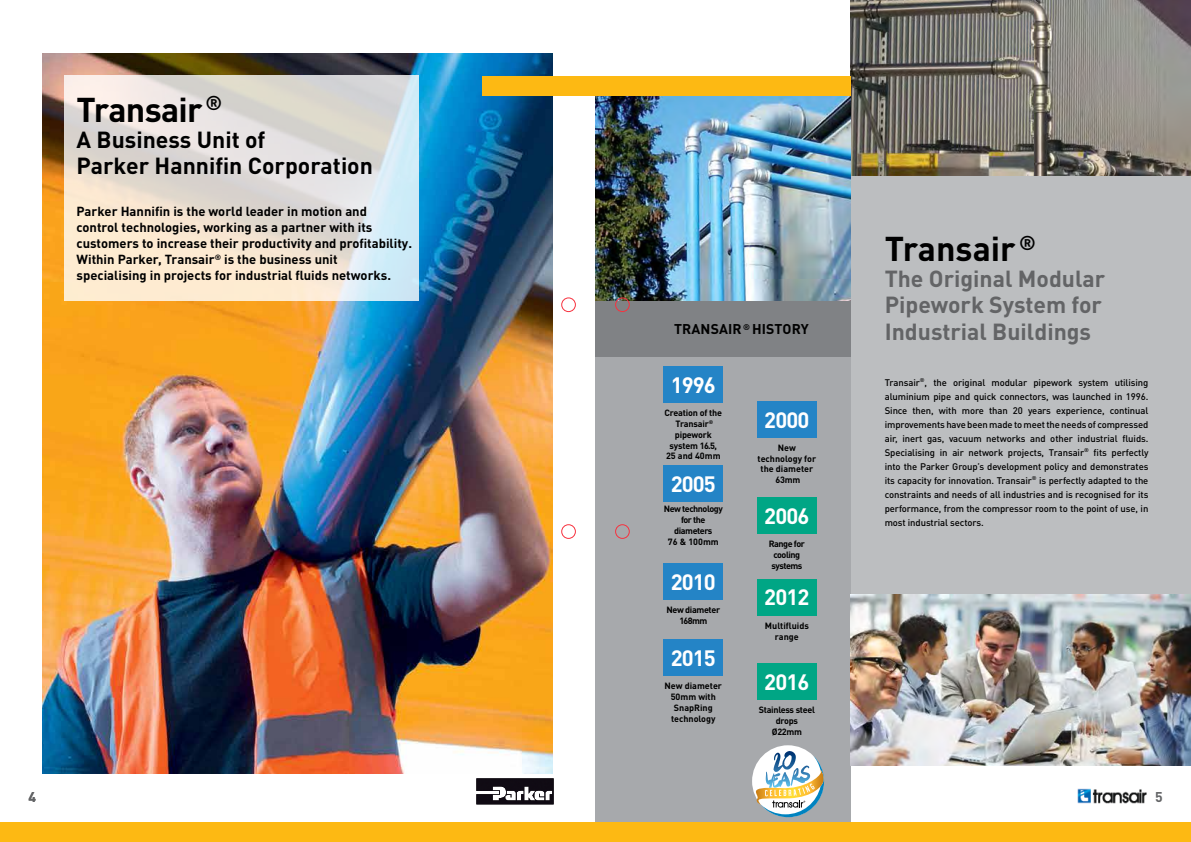
<style>
.page{position:relative;width:1191px;height:842px;background:#fff}
.page>*{position:absolute;margin:0;border:0;box-sizing:border-box;transform-origin:0 0}
.t1{font:700 34px "DINOT";letter-spacing:-.02em;color:#000}
.t2{font:700 34px "DINOT";color:#000}
.t3{font:700 23px/26.2px "DINOT";color:#636466}
.t4{font:700 23px/26.2px "DINOT";color:#000}
.t5{font:700 22px "DINOT";letter-spacing:-.04em;color:#fff}
.t6{font:700 14px "DINOT";color:#000}
.t7{font:700 14px "DINOT";color:#636466}
.t8{font:700 13px/16px "DINOT";color:#000}
.t9{font:500 9.5px/14px "DINOT";letter-spacing:-.01em;color:#000;text-align:justify}
.t10{font:700 9px/10.8px "DINOT";color:#000;text-align:center}
.t11{font:700 9px/10.8px "DINOT";letter-spacing:-.02em;color:#000;text-align:center}
.t12{font:700 9px/10.8px "DINOT";letter-spacing:-.05em;color:#000;text-align:center}
.t13{font:700 9px/10.8px "DINOT";letter-spacing:-.04em;color:#000;text-align:center}
</style>
<div class="page">
<div style="left:0;top:822px;width:1191px;height:20px;background:#fdb913"></div>
<img style="left:1077px;top:789px;width:70px;height:15px">
<div style="left:850px;top:162px;width:341px;height:435px;background:#bcbec0"></div>
<div style="left:595px;top:244px;width:255px;height:578px;background:#a7a9ac"></div>
<img style="left:43px;top:54px;width:510px;height:720px">
<img style="left:850px;top:0;width:341px;height:176px">
<div style="left:595px;top:300px;width:255px;height:57px;background:#808285"></div>
<img style="left:595px;top:96px;width:255px;height:204px">
<div style="left:482px;top:76px;width:368px;height:20px;background:#fdb913"></div>
<div style="left:752px;top:745px;width:72px;height:72px;background:#fff;border-radius:50%"></div>
<svg style="left:752px;top:751px;width:72px;height:66px"></svg>
<svg style="left:64px;top:76px;width:354px;height:225px;background:#e6e1d9"></svg>
<img style="left:476px;top:778px;width:77px;height:26px">
<img style="left:850px;top:594px;width:341px;height:171px">
<div style="left:663px;top:366px;width:60px;height:37px;background:#2484c6"></div>
<div style="left:663px;top:465px;width:60px;height:37px;background:#2484c6"></div>
<div style="left:757px;top:401px;width:59px;height:37px;background:#2484c6"></div>
<div style="left:663px;top:639px;width:60px;height:37px;background:#2484c6"></div>
<div style="left:663px;top:563px;width:60px;height:37px;background:#2484c6"></div>
<div style="left:757px;top:497px;width:59px;height:37px;background:#00a685"></div>
<div style="left:757px;top:579px;width:59px;height:36px;background:#00a685"></div>
<div style="left:757px;top:663px;width:59px;height:37px;background:#00a685"></div>
<div style="left:561px;top:298px;width:14px;height:14px;border:1px solid #f7323f;border-radius:50%"></div>
<div style="left:561px;top:524px;width:14px;height:15px;border:1px solid #f7323f;border-radius:50%"></div>
<div style="left:615px;top:298px;width:14px;height:14px;border:1px solid #f7323f;border-radius:50%"></div>
<div style="left:615px;top:524px;width:14px;height:15px;border:1px solid #f7323f;border-radius:50%"></div>
<h1 class="t1" style="left:77px;top:86px;width:147px">Transair <sup>®</sup></h1>
<h2 class="t4" style="left:77px;top:126px;width:298px">A Business Unit of<br>Parker Hannifin Corporation</h2>
<p class="t8" style="left:77px;top:203px;width:337px">Parker Hannifin is the world leader in motion and control technologies, working as a partner with its customers to increase their productivity and profitability.<br>Within Parker, Transair<sup>®</sup> is the business unit<br>specialising in projects for industrial fluids networks.</p>
<h3 class="t6" style="left:674px;top:320px;width:18px">Transair</h3>
<h3 class="t6" style="left:743px;top:320px;width:28px"><sup>®</sup> Histor</h3>
<h3 class="t6" style="left:801px;top:320px;width:10px">Y</h3>
<h3 class="t5" style="left:670px;top:370px;width:47px">1996</h3>
<p class="t11" style="left:664px;top:407px;width:59px">Creation of the<br>Transair<sup>® </sup>pipework system 16.5,<br>25 and 40mm</p>
<h3 class="t5" style="left:670px;top:469px;width:47px">2005</h3>
<p class="t12" style="left:664px;top:503px;width:60px">New technology for the diameters<br>76 &amp; 100mm</p>
<h3 class="t5" style="left:670px;top:567px;width:47px">2010</h3>
<p class="t13" style="left:666px;top:604px;width:55px">New diameter<br>168mm</p>
<h3 class="t5" style="left:670px;top:643px;width:47px">2015</h3>
<p class="t10" style="left:664px;top:680px;width:59px">New diameter<br>50mm with<br>SnapRing technology</p>
<h3 class="t5" style="left:764px;top:405px;width:47px">2000</h3>
<p class="t10" style="left:757px;top:442px;width:60px">New technology for the diameter<br>63mm</p>
<h3 class="t5" style="left:764px;top:501px;width:47px">2006</h3>
<p class="t12" style="left:769px;top:538px;width:38px;text-align:left">Range for cooling systems</p>
<h3 class="t5" style="left:764px;top:583px;width:47px">2012</h3>
<p class="t10" style="left:765px;top:620px;width:46px">Multifluids range</p>
<h3 class="t5" style="left:764px;top:667px;width:47px">2016</h3>
<p class="t11" style="left:759px;top:704px;width:58px">Stainless steel drops<br>Ø22mm</p>
<h1 class="t2" style="left:884px;top:225px;width:152px">Transair <sup>®</sup></h1>
<h2 class="t3" style="left:884px;top:265px;width:222px">The Original Modular<br>Pipework System for<br>Industrial Buildings</h2>
<p class="t9" style="left:884px;top:375px;width:265px">Transair<sup>®</sup>, the original modular pipework system utilising aluminium pipe and quick connectors, was launched in 1996.<br>Since then, with more than 20 years experience, continual improvements have been made to meet the needs of compressed air, inert gas, vacuum networks and other industrial fluids.<br>Specialising in air network projects, Transair<sup>®</sup> fits perfectly into the Parker Group’s development policy and demonstrates its capacity for innovation. Transair<sup>®</sup> is perfectly adapted to the constraints and needs of all industries and is recognised for its performance, from the compressor room to the point of use, in most industrial sectors.</p>
<h3 class="t7" style="left:28px;top:788px;width:9px">4</h3>
<h3 class="t7" style="left:1155px;top:788px;width:9px">5</h3>
</div>
